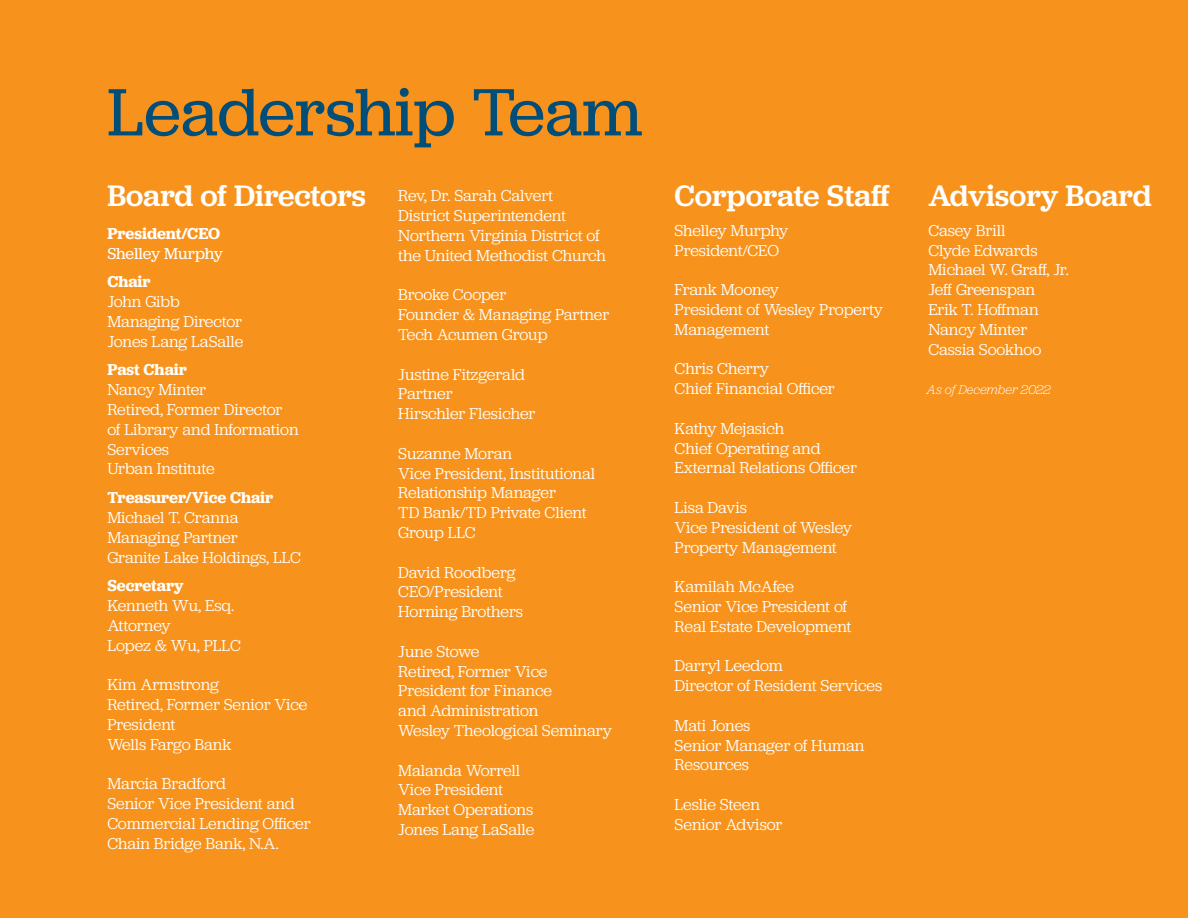
<style>
.page{position:relative;width:1188px;height:918px;background:#f7931d}
.page>*{position:absolute;margin:0;border:0;box-sizing:border-box;transform-origin:0 0}
.Paragraph_Style_8{font:69.6px "Jubilat";letter-spacing:-.005em;color:#024e79}
.Title__Center_Alignm{font:500 30.9px "Jubilat";letter-spacing:-.005em;color:#fff}
.Text{font:16.5px/19.8px "Jubilat";color:#fff}
.Text-2{font:600 16.5px/19.8px "Jubilat";color:#fff}
.Text-3{font:italic 300 13.35px "Jubilat";color:#fff}
.s1{font-weight:400}
.s2{font-weight:600}
</style>
<div class="page">
<p class="Paragraph_Style_8" style="left:107px;top:69px;width:537px">Leadership Team</p>
<p class="Title__Center_Alignm" style="left:107px;top:176px;width:260px">Board of Directors</p>
<p class="Text-2" style="left:107px;top:223px;width:117px">President/CEO<br><span class="s1">Shelley Murphy</span></p>
<p class="Text" style="left:107px;top:271px;width:137px"><span class="s2">Chair<br></span>John Gibb<br>Managing Director<br>Jones Lang LaSalle</p>
<p class="Text" style="left:107px;top:359px;width:193px"><span class="s2">Past Chair<br></span>Nancy Minter<br>Retired, Former Director of Library and Information<br>Services<br>Urban Institute</p>
<p class="Text" style="left:107px;top:487px;width:195px"><span class="s2">Treasurer/Vice Chair<br></span>Michael T. Cranna<br>Managing Partner<br>Granite Lake Holdings, LLC</p>
<p class="Text" style="left:107px;top:575px;width:135px"><span class="s2">Secretary<br></span>Kenneth Wu, Esq.<br>Attorney<br>Lopez &amp; Wu, PLLC</p>
<p class="Text" style="left:107px;top:674px;width:201px">Kim Armstrong<br>Retired, Former Senior Vice<br>President<br>Wells Fargo Bank</p>
<p class="Text" style="left:107px;top:773px;width:120px">Marcia Bradford</p>
<p class="Text" style="left:107px;top:793px;width:189px">Senior Vice President and</p>
<p class="Text" style="left:107px;top:813px;width:205px">Commercial Lending Officer</p>
<p class="Text" style="left:107px;top:833px;width:173px">Chain Bridge Bank, N.A.</p>
<p class="Text" style="left:398px;top:185px;width:209px">Rev, Dr. Sarah Calvert<br>District Superintendent<br>Northern Virginia District of the United Methodist Church</p>
<p class="Text" style="left:398px;top:284px;width:213px">Brooke Cooper<br>Founder &amp; Managing Partner<br>Tech Acumen Group</p>
<p class="Text" style="left:398px;top:364px;width:128px">Justine Fitzgerald</p>
<p class="Text" style="left:398px;top:383px;width:56px">Partner</p>
<p class="Text" style="left:398px;top:403px;width:139px">Hirschler Flesicher</p>
<p class="Text" style="left:398px;top:443px;width:115px">Suzanne Moran</p>
<p class="Text" style="left:398px;top:463px;width:199px">Vice President, Institutional</p>
<p class="Text" style="left:398px;top:482px;width:159px">Relationship Manager</p>
<p class="Text" style="left:398px;top:502px;width:190px">TD Bank/TD Private Client<br>Group LLC</p>
<p class="Text" style="left:398px;top:562px;width:119px">David Roodberg</p>
<p class="Text" style="left:398px;top:581px;width:106px">CEO/President</p>
<p class="Text" style="left:398px;top:601px;width:126px">Horning Brothers</p>
<p class="Text" style="left:398px;top:641px;width:83px">June Stowe</p>
<p class="Text" style="left:398px;top:661px;width:215px">Retired, Former Vice<br>President for Finance<br>and Administration<br>Wesley Theological Seminary</p>
<p class="Text" style="left:398px;top:760px;width:123px">Malanda Worrell</p>
<p class="Text" style="left:398px;top:779px;width:136px">Vice President<br>Market Operations</p>
<p class="Text" style="left:398px;top:819px;width:137px">Jones Lang LaSalle</p>
<p class="Title__Center_Alignm" style="left:675px;top:176px;width:217px">Corporate Staff</p>
<p class="Title__Center_Alignm" style="left:928px;top:176px;width:225px">Advisory Board</p>
<p class="Text" style="left:675px;top:220px;width:115px">Shelley Murphy</p>
<p class="Text" style="left:675px;top:240px;width:106px">President/CEO</p>
<p class="Text" style="left:675px;top:279px;width:210px">Frank Mooney<br>President of Wesley Property<br>Management</p>
<p class="Text" style="left:675px;top:358px;width:96px">Chris Cherry</p>
<p class="Text" style="left:675px;top:378px;width:162px">Chief Financial Officer</p>
<p class="Text" style="left:675px;top:418px;width:184px">Kathy Mejasich<br>Chief Operating and<br>External Relations Officer</p>
<p class="Text" style="left:675px;top:497px;width:74px">Lisa Davis</p>
<p class="Text" style="left:675px;top:517px;width:179px">Vice President of Wesley<br>Property Management</p>
<p class="Text" style="left:675px;top:576px;width:121px">Kamilah McAfee</p>
<p class="Text" style="left:675px;top:596px;width:178px">Senior Vice President of<br>Real Estate Development</p>
<p class="Text" style="left:675px;top:655px;width:110px">Darryl Leedom</p>
<p class="Text" style="left:675px;top:675px;width:209px">Director of Resident Services</p>
<p class="Text" style="left:675px;top:715px;width:77px">Mati Jones</p>
<p class="Text" style="left:675px;top:735px;width:191px">Senior Manager of Human<br>Resources</p>
<p class="Text" style="left:675px;top:794px;width:87px">Leslie Steen</p>
<p class="Text" style="left:675px;top:814px;width:109px">Senior Advisor</p>
<p class="Text" style="left:928px;top:220px;width:79px">Casey Brill</p>
<p class="Text" style="left:928px;top:240px;width:111px">Clyde Edwards</p>
<p class="Text" style="left:928px;top:259px;width:142px">Michael W. Graff, Jr.</p>
<p class="Text" style="left:928px;top:279px;width:108px">Jeff Greenspan</p>
<p class="Text" style="left:928px;top:299px;width:112px">Erik T. Hoffman</p>
<p class="Text" style="left:928px;top:319px;width:100px">Nancy Minter</p>
<p class="Text" style="left:928px;top:339px;width:114px">Cassia Sookhoo</p>
<p class="Text-3" style="left:927px;top:381px;width:126px">As of December 2022</p>
</div>
